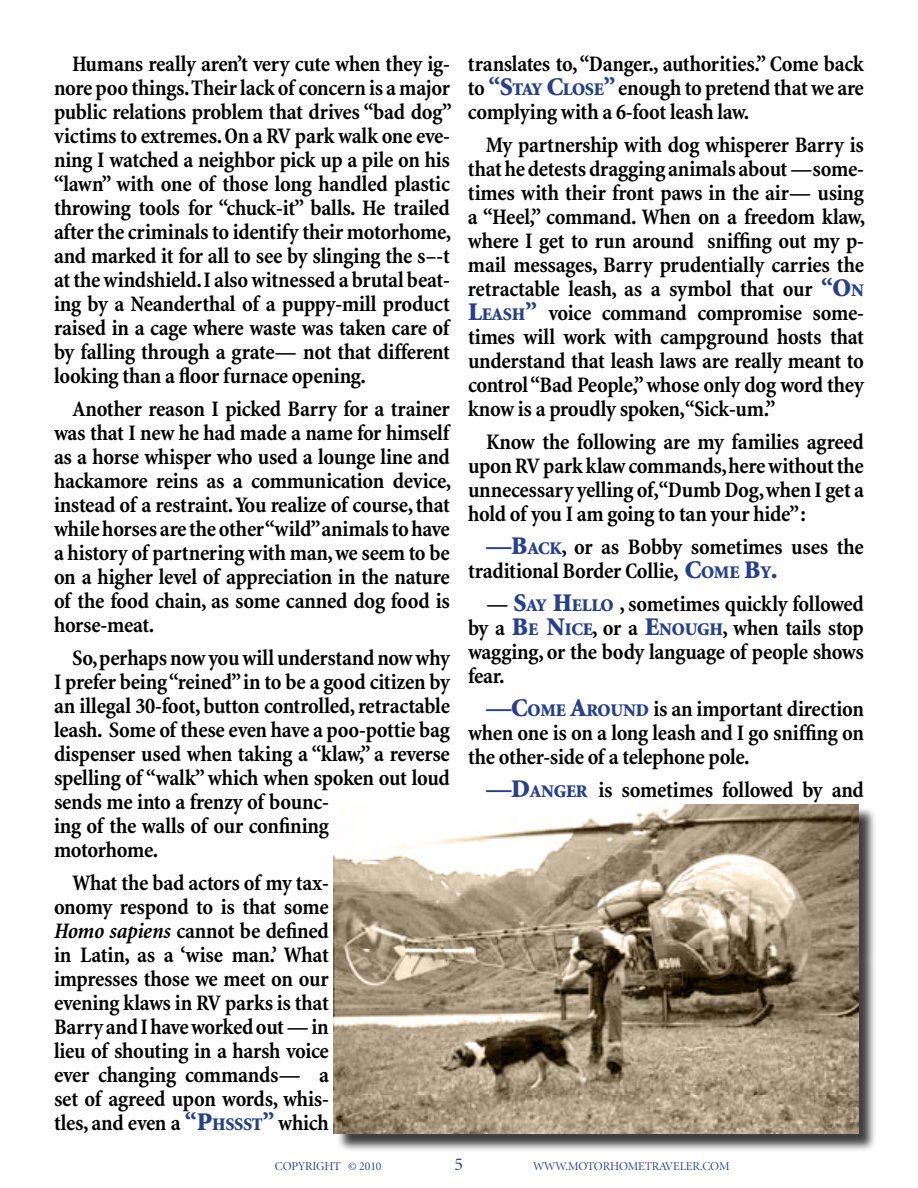
<style>
.page{position:relative;width:918px;height:1188px;background:#fff}
.page>*{position:absolute;margin:0;border:0;box-sizing:border-box;transform-origin:0 0}
.t1{font:700 condensed 22.5px/24px "Minion";letter-spacing:-.015em;color:#000;text-align:justify}
.t2{font:18px "Minion Display";color:#25408f}
.t3{font:12px "Minion Display";letter-spacing:-.01em;color:#25408f}
.s1{font-style:italic}
.s2{font-weight:900;font-stretch:normal;font-size:25.5px;color:#25408f}
.s3{font-weight:900;font-stretch:normal;font-size:17.85px;color:#25408f}
</style>
<div class="page">
<div style="left:336px;top:806px;width:540px;height:346px;background:#000;opacity:.75"></div>
<img style="left:333px;top:804px;width:525px;height:330px">
<p class="t1" style="left:54px;top:52px;width:399px;text-indent:18px">Humans really aren’t very cute when they ig&shy;nore poo things. Their lack of concern is a major public relations problem that drives “bad dog” victims to extremes. On a RV park walk one eve&shy;ning I watched a neighbor pick up a pile on his “lawn” with one of those long handled plastic throwing tools for “chuck-it” balls. He trailed after the criminals to identify their motorhome, and marked it for all to see by slinging the s–-t at the windshield. I also witnessed a brutal beat&shy;ing by a Neanderthal of a puppy-mill product raised in a cage where waste was taken care of by falling through a grate— not that different looking than a floor furnace opening.</p>
<p class="t1" style="left:54px;top:397px;width:399px;text-indent:18px">Another reason I picked Barry for a trainer was that I new he had made a name for himself as a horse whisper who used a lounge line and hackamore reins as a communication device, instead of a restraint. You realize of course, that while horses are the other “wild” animals to have a history of partnering with man, we seem to be on a higher level of appreciation in the nature of the food chain, as some canned dog food is horse-meat.</p>
<p class="t1" style="left:54px;top:646px;width:398px;text-align:left;text-indent:18px">So, perhaps now you will understand now why I prefer being “reined” in to be a good citizen by an illegal 30-foot, button controlled, retractable leash. Some of these even have a poo-pottie bag dispenser used when taking a “klaw,” a reverse spelling of “walk” which when spoken out loud sends me into a frenzy of bounc-<br>ing of the walls of our confining<br>motorhome.</p>
<p class="t1" style="left:54px;top:871px;width:276px;text-indent:18px">What the bad actors of my tax&shy;onomy respond to is that some <span class="s1">Homo sapiens</span> cannot be defined in Latin, as a ‘wise man.’ What impresses those we meet on our evening klaws in RV parks is that Barry and I have worked out — in lieu of shouting in a harsh voice ever changing commands— a set of agreed upon words, whis&shy;tles, and even a <span class="s2">“P</span><span class="s3">HSSST</span><span class="s2">”</span> which</p>
<p class="t1" style="left:468px;top:52px;width:397px">translates to, “Danger., authorities.” Come back to <span class="s2">“S</span><span class="s3">TAY</span> <span class="s2">C</span><span class="s3">LOSE</span><span class="s2">”</span> enough to pretend that we are complying with a 6-foot leash law.</p>
<p class="t1" style="left:468px;top:133px;width:399px;text-indent:18px">My partnership with dog whisperer Barry is that he detests dragging animals about —some&shy;times with their front paws in the air— using a “Heel,” command. When on a freedom klaw, where I get to run around sniffing out my p&shy;mail messages, Barry prudentially carries the retractable leash, as a symbol that our <span class="s2">“O</span><span class="s3">N </span><span class="s2">L</span><span class="s3">EASH</span><span class="s2">”</span> voice command compromise some&shy;times will work with campground hosts that understand that leash laws are really meant to control “Bad People,” whose only dog word they know is a proudly spoken, “Sick-um.”</p>
<p class="t1" style="left:468px;top:430px;width:398px;text-indent:18px">Know the following are my families agreed upon RV park klaw commands, here without the unnecessary yelling of, “Dumb Dog, when I get a hold of you I am going to tan your hide” :</p>
<p class="t1" style="left:468px;top:535px;width:397px;text-indent:18px"><span class="s2">—B</span><span class="s3">ACK</span>, or as Bobby sometimes uses the traditional Border Collie, <span class="s2">C</span><span class="s3">OME</span> <span class="s2">B</span><span class="s3">Y</span><span class="s2">.</span></p>
<p class="t1" style="left:468px;top:592px;width:397px;text-indent:18px">— <span class="s2">S</span><span class="s3">AY</span> <span class="s2">H</span><span class="s3">ELLO</span> , sometimes quickly followed by a <span class="s2">B</span><span class="s3">E</span> <span class="s2">N</span><span class="s3">ICE</span>, or a <span class="s2">E</span><span class="s3">NOUGH</span>, when tails stop wagging, or the body language of people shows fear.</p>
<p class="t1" style="left:468px;top:697px;width:398px;text-indent:18px"><span class="s2">—C</span><span class="s3">OME</span> <span class="s2">A</span><span class="s3">ROUND</span> is an important direction when one is on a long leash and I go sniffing on the other-side of a telephone pole.</p>
<p class="t1" style="left:486px;top:778px;width:380px"><span class="s2">—D</span><span class="s3">ANGER</span> is sometimes followed by and</p>
<p class="t3" style="left:275px;top:1160px;width:108px">COPYRIGHT © 2010</p>
<p class="t2" style="left:454px;top:1155px;width:10px">5</p>
<p class="t3" style="left:533px;top:1160px;width:198px">WWW.MOTORHOMETRAVELER.COM</p>
</div>
